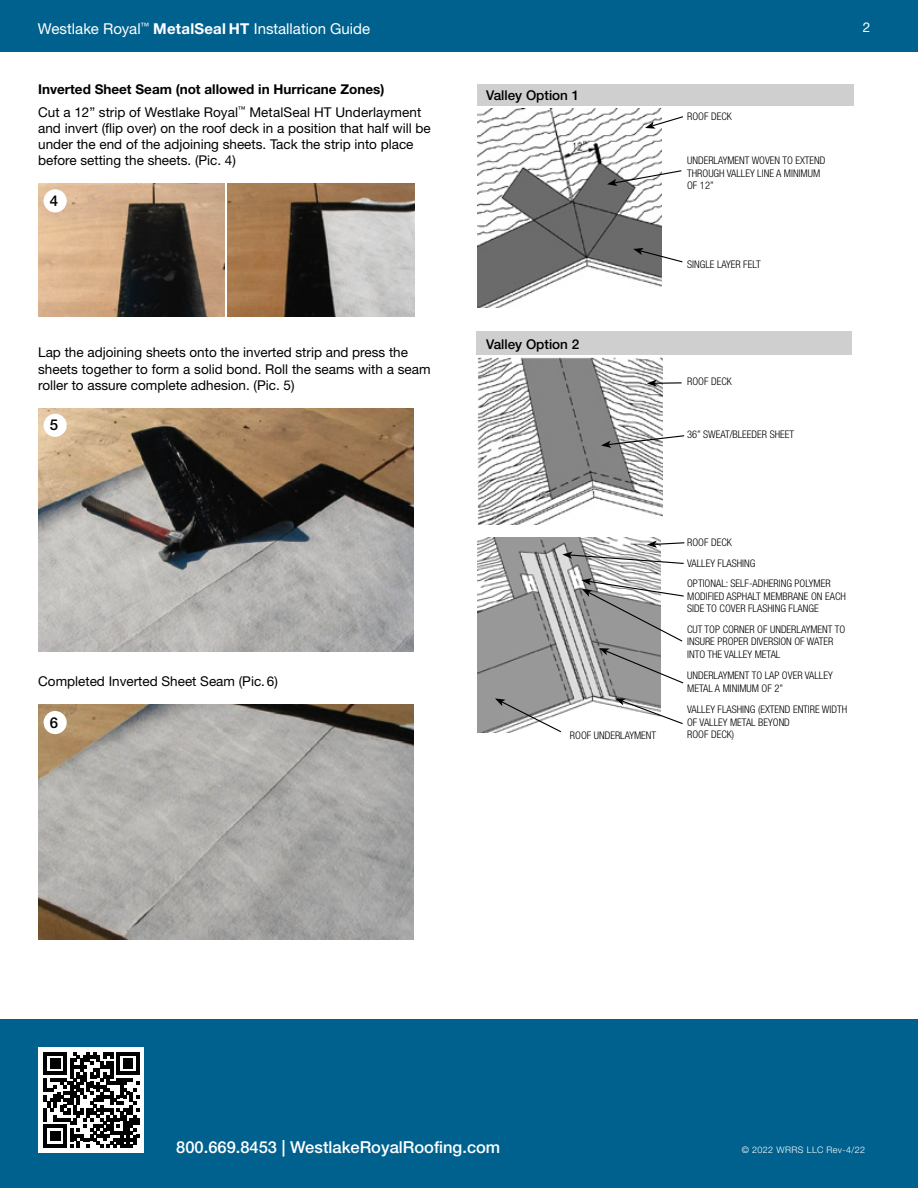
<style>
.page{position:relative;width:918px;height:1188px;background:#fff}
.page>*{position:absolute;margin:0;border:0;box-sizing:border-box;transform-origin:0 0}
.t1{font:500 16.5px "Helvetica Neue LT Std";color:#fff}
.t2{font:15px "Helvetica Neue LT Std";color:#fff}
.t3{font:500 15px "Helvetica Neue LT Std";color:#000}
.t4{font:13.5px/16.2px "Helvetica Neue LT Std";color:#000}
.t5{font:500 13.5px "Helvetica Neue LT Std";color:#000}
.t6{font:13.5px "Helvetica Neue LT Std";color:#fff}
.t7{font:300 condensed 10.5px/12.6px "Helvetica Neue LT Std";color:#000}
.t8{font:300 9px "Helvetica Neue LT Std";letter-spacing:.04em;color:#fff}
.s1{font-weight:700}
</style>
<div class="page">
<div style="left:0;top:0;width:918px;height:52px;background:#00618e"></div>
<img style="left:38px;top:184px;width:187px;height:133px">
<img style="left:228px;top:184px;width:186px;height:133px">
<div style="left:44px;top:189px;width:23px;height:23px;background:#fff;border-radius:50%"></div>
<img style="left:38px;top:408px;width:376px;height:244px">
<div style="left:44px;top:414px;width:23px;height:23px;background:#fff;border-radius:50%"></div>
<img style="left:38px;top:704px;width:376px;height:235px">
<div style="left:44px;top:711px;width:23px;height:23px;background:#fff;border-radius:50%"></div>
<div style="left:477px;top:84px;width:376px;height:22px;background:#cecfce"></div>
<img style="left:478px;top:109px;width:184px;height:199px">
<svg style="left:645px;top:115px;width:38px;height:14px"></svg>
<svg style="left:607px;top:169px;width:75px;height:17px"></svg>
<svg style="left:633px;top:248px;width:50px;height:15px"></svg>
<div style="left:477px;top:331px;width:375px;height:24px;background:#cecfce"></div>
<img style="left:478px;top:358px;width:184px;height:166px">
<img style="left:478px;top:537px;width:183px;height:195px">
<hr style="left:655px;top:382px;width:27px;height:2px;background:#000">
<svg style="left:647px;top:380px;width:10px;height:7px"></svg>
<svg style="left:562px;top:541px;width:123px;height:24px"></svg>
<svg style="left:615px;top:698px;width:68px;height:27px"></svg>
<svg style="left:495px;top:698px;width:67px;height:35px"></svg>
<svg style="left:581px;top:578px;width:103px;height:106px"></svg>
<svg style="left:601px;top:435px;width:84px;height:13px"></svg>
<div style="left:0;top:1020px;width:918px;height:168px;background:#00618e"></div>
<div style="left:38px;top:1047px;width:106px;height:106px;background:#fff"></div>
<svg style="left:44px;top:1052px;width:96px;height:96px"></svg>
<p class="t2" style="left:38px;top:19px;width:334px">Westlake Royal<sup>™</sup> <span class="s1">MetalSeal HT</span> Installation Guide</p>
<p class="t6" style="left:863px;top:19px;width:9px">2</p>
<p class="t4" style="left:38px;top:77px;width:385px;line-height:23px"><span class="s1">Inverted Sheet Seam (not allowed in Hurricane Zones)<br></span>Cut a 12” strip of Westlake Royal<sup>™</sup> MetalSeal HT Underlayment</p>
<p class="t4" style="left:38px;top:120px;width:394px">and invert (flip over) on the roof deck in a position that half will be under the end of the adjoining sheets. Tack the strip into place before setting the sheets. (Pic. 4)</p>
<p class="t3" style="left:50px;top:192px;width:10px">4</p>
<p class="t4" style="left:38px;top:344px;width:394px">Lap the adjoining sheets onto the inverted strip and press the sheets together to form a solid bond. Roll the seams with a seam roller to assure complete adhesion. (Pic. 5)</p>
<p class="t3" style="left:50px;top:416px;width:10px">5</p>
<p class="t4" style="left:38px;top:673px;width:241px">Completed Inverted Sheet Seam (Pic. 6)</p>
<p class="t3" style="left:50px;top:713px;width:10px">6</p>
<p class="t5" style="left:486px;top:87px;width:95px">Valley Option 1</p>
<p class="t5" style="left:486px;top:336px;width:95px">Valley Option 2</p>
<p class="t7" style="left:687px;top:110px;width:46px">ROOF DECK</p>
<p class="t7" style="left:687px;top:154px;width:140px">UNDERLAYMENT WOVEN TO EXTEND<br>THROUGH VALLEY LINE A MINIMUM<br>OF 12”</p>
<p class="t7" style="left:687px;top:258px;width:75px">SINGLE LAYER FELT</p>
<p class="t7" style="left:687px;top:375px;width:46px">ROOF DECK</p>
<p class="t7" style="left:687px;top:428px;width:109px">36” SWEAT/BLEEDER SHEET</p>
<p class="t7" style="left:570px;top:729px;width:88px">ROOF UNDERLAYMENT</p>
<p class="t7" style="left:687px;top:532px;width:70px;line-height:21px">ROOF DECK<br>VALLEY FLASHING</p>
<p class="t7" style="left:687px;top:577px;width:160px">OPTIONAL: SELF-ADHERING POLYMER<br>MODIFIED ASPHALT MEMBRANE ON EACH<br>SIDE TO COVER FLASHING FLANGE</p>
<p class="t7" style="left:687px;top:623px;width:160px">CUT TOP CORNER OF UNDERLAYMENT TO<br>INSURE PROPER DIVERSION OF WATER<br>INTO THE VALLEY METAL</p>
<p class="t7" style="left:687px;top:669px;width:147px">UNDERLAYMENT TO LAP OVER VALLEY<br>METAL A MINIMUM OF 2”</p>
<p class="t7" style="left:687px;top:703px;width:162px">VALLEY FLASHING (EXTEND ENTIRE WIDTH<br>OF VALLEY METAL BEYOND<br>ROOF DECK)</p>
<p class="t1" style="left:176px;top:1137px;width:326px">800.669.8453 | WestlakeRoyalRoofing.com</p>
<p class="t8" style="left:742px;top:1144px;width:125px">© 2022 WRRS LLC Rev-4/22</p>
</div>
